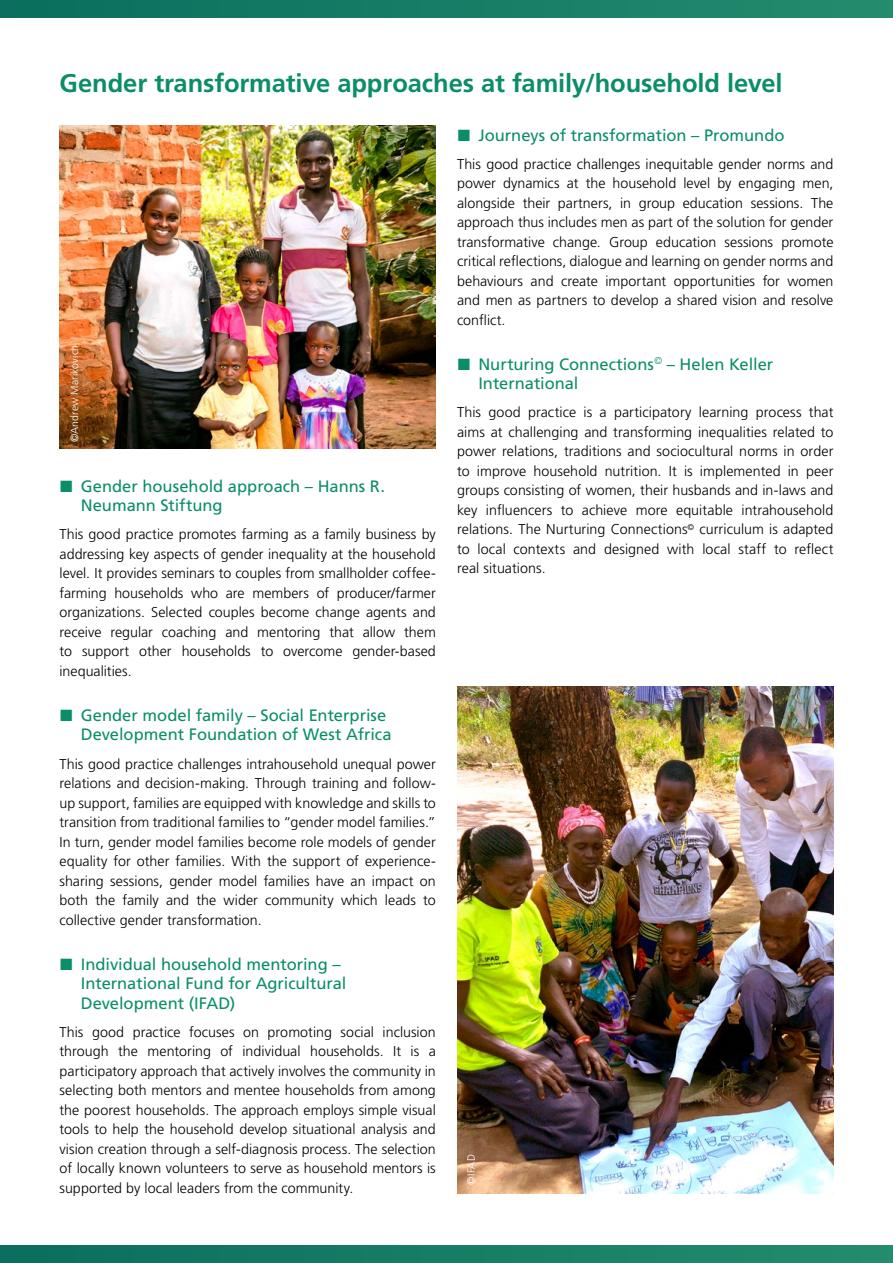
<style>
.page{position:relative;width:893px;height:1263px;background:#fff}
.page>*{position:absolute;margin:0;border:0;box-sizing:border-box;transform-origin:0 0}
.Titoletto_text{font:700 25.5px "Frutiger LT Std";letter-spacing:-.005em;color:#0a8e67}
.t1{font:16.5px/19.5px "Frutiger LT Std";color:#0a8e67}
.Text{font:300 14.25px/19.5px "Frutiger LT Std";letter-spacing:.005em;color:#000;text-align:justify}
.Text-2{font:300 10.5px "Frutiger LT Std";letter-spacing:.01em;color:#fff}
</style>
<div class="page">
<img style="left:60px;top:125px;width:376px;height:324px">
<img style="left:457px;top:687px;width:376px;height:506px">
<div style="left:0;top:0;width:893px;height:17px;background:linear-gradient(to right,#0a6e5e,#238d6e)"></div>
<div style="left:0;top:1246px;width:893px;height:17px;background:linear-gradient(to right,#0a6e5e,#238d6e)"></div>
<p class="Titoletto_text" style="left:60px;top:68px;width:725px">Gender transformative approaches at family/household level</p>
<p class="Text-2" style="left:68px;top:442px;width:99px;rotate:-90deg">©Andrew Marikovich</p>
<p class="t1" style="left:81px;top:476px;width:306px">Gender household approach – Hanns R.<br>Neumann Stiftung</p>
<p class="Text" style="left:60px;top:525px;width:378px">This good practice promotes farming as a family business by addressing key aspects of gender inequality at the household level. It provides seminars to couples from smallholder coffee&shy;farming households who are members of producer/farmer organizations. Selected couples become change agents and receive regular coaching and mentoring that allow them to support other households to overcome gender-based inequalities.</p>
<p class="t1" style="left:81px;top:706px;width:312px">Gender model family – Social Enterprise<br>Development Foundation of West Africa</p>
<p class="Text" style="left:60px;top:754px;width:378px">This good practice challenges intrahousehold unequal power relations and decision-making. Through training and follow&shy;up support, families are equipped with knowledge and skills to transition from traditional families to “gender model families.” In turn, gender model families become role models of gender equality for other families. With the support of experience&shy;sharing sessions, gender model families have an impact on both the family and the wider community which leads to collective gender transformation.</p>
<p class="t1" style="left:81px;top:954px;width:267px">Individual household mentoring –<br>International Fund for Agricultural<br>Development (IFAD)</p>
<p class="Text" style="left:60px;top:1022px;width:378px">This good practice focuses on promoting social inclusion through the mentoring of individual households. It is a participatory approach that actively involves the community in selecting both mentors and mentee households from among the poorest households. The approach employs simple visual tools to help the household develop situational analysis and vision creation through a self-diagnosis process. The selection of locally known volunteers to serve as household mentors is supported by local leaders from the community.</p>
<p class="t1" style="left:478px;top:125px;width:308px">Journeys of transformation – Promundo</p>
<p class="Text" style="left:457px;top:154px;width:378px">This good practice challenges inequitable gender norms and power dynamics at the household level by engaging men, alongside their partners, in group education sessions. The approach thus includes men as part of the solution for gender transformative change. Group education sessions promote critical reflections, dialogue and learning on gender norms and behaviours and create important opportunities for women and men as partners to develop a shared vision and resolve conflict.</p>
<p class="t1" style="left:478px;top:355px;width:296px">Nurturing Connections<sup>©</sup> – Helen Keller<br>International</p>
<p class="Text" style="left:457px;top:403px;width:378px">This good practice is a participatory learning process that aims at challenging and transforming inequalities related to power relations, traditions and sociocultural norms in order to improve household nutrition. It is implemented in peer groups consisting of women, their husbands and in-laws and key influencers to achieve more equitable intrahousehold relations. The Nurturing Connections<sup>©</sup> curriculum is adapted to local contexts and designed with local staff to reflect real situations.</p>
<p class="Text-2" style="left:465px;top:1184px;width:32px;rotate:-90deg">©IFAD</p>
</div>
